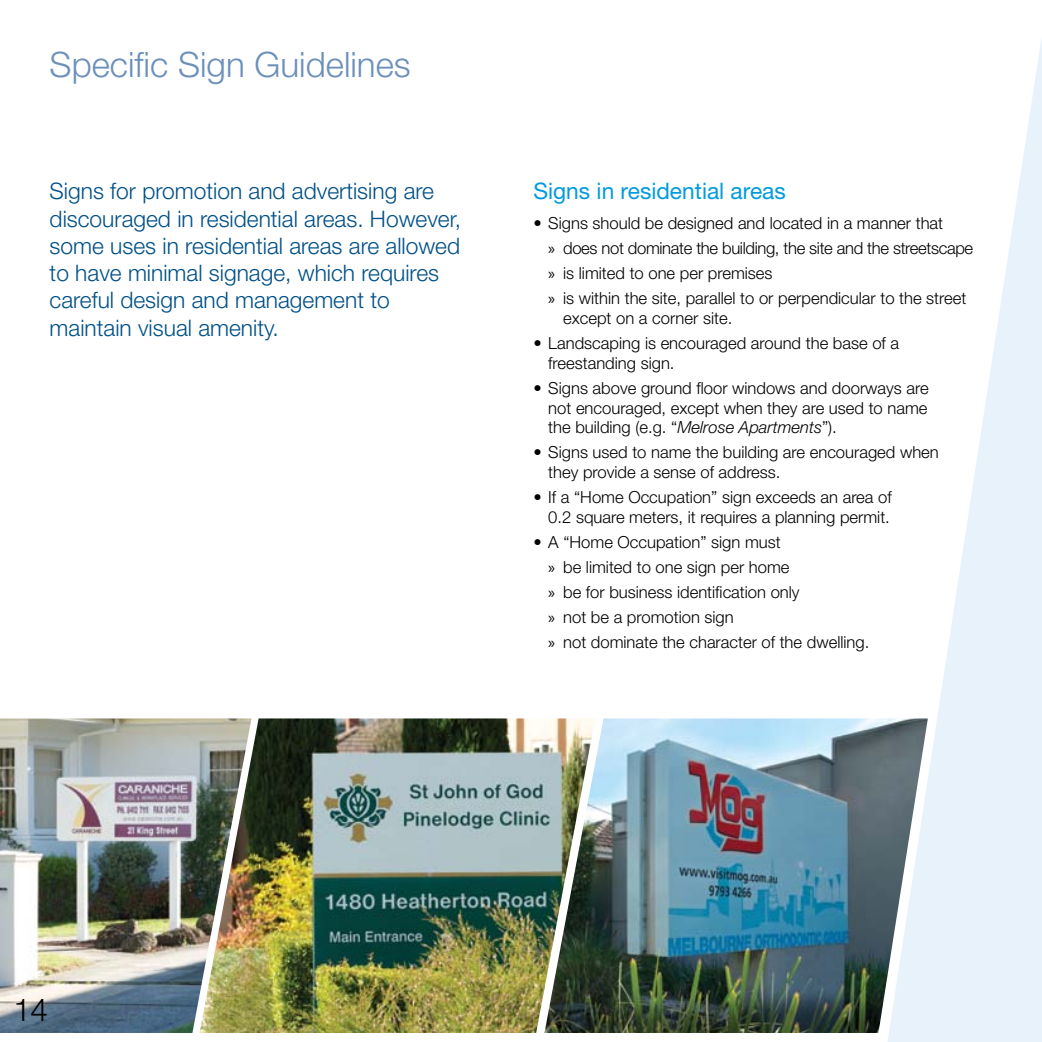
<style>
.page{position:relative;width:1042px;height:1042px;background:#fff}
.page>*{position:absolute;margin:0;border:0;box-sizing:border-box;transform-origin:0 0}
.t1{font:300 35px "Helvetica Neue";color:#6c90ba}
.t2{font:300 31.32px "Helvetica Neue";color:#000}
.t3{font:300 22.75px/27.3px "Helvetica Neue";color:#005087}
.t4{font:22.75px "Helvetica Neue";color:#009bdf}
.t5{font:300 16.62px/24.8px "Helvetica Neue";color:#000}
.s1{font-family:"Myriad Pro";font-weight:400}
.s2{font-style:italic}
</style>
<div class="page">
<svg style="left:887px;top:37px;width:155px;height:1005px"></svg>
<img style="left:595px;top:718px;width:333px;height:315px">
<img style="left:0;top:718px;width:199px;height:315px">
<img style="left:199px;top:718px;width:396px;height:315px">
<h1 class="t1" style="left:50px;top:43px;width:363px">Specific Sign Guidelines</h1>
<h3 class="t3" style="left:50px;top:177px;width:413px">Signs for promotion and advertising are discouraged in residential areas. However, some uses in residential areas are allowed to have minimal signage, which requires careful design and management to maintain visual amenity.</h3>
<h3 class="t4" style="left:533px;top:178px;width:254px">Signs in residential areas</h3>
<p class="t5" style="left:548px;top:210px;width:426px;text-indent:-15px">• Signs should be designed and located in a manner that<br><span class="s1">»</span> does not dominate the building, the site and the streetscape <span class="s1">»</span> is limited to one per premises<br><span class="s1">»</span> is within the site, parallel to or perpendicular to the street</p>
<p class="t5" style="left:563px;top:305px;width:171px">except on a corner site.</p>
<p class="t5" style="left:548px;top:332px;width:352px;line-height:19.9px;text-indent:-15px">• Landscaping is encouraged around the base of a freestanding sign.</p>
<p class="t5" style="left:548px;top:377px;width:382px;line-height:19.9px;text-align:justify;text-indent:-15px">• Signs above ground floor windows and doorways are not encouraged, except when they are used to name the building (e.g. “<span class="s2">Melrose Apartments</span>”).</p>
<p class="t5" style="left:548px;top:442px;width:392px;line-height:19.9px;text-indent:-15px">• Signs used to name the building are encouraged when they provide a sense of address.</p>
<p class="t5" style="left:533px;top:487px;width:360px;line-height:19.9px;text-align:right">• If a “Home Occupation” sign exceeds an area of<br>0.2 square meters, it requires a planning permit.</p>
<p class="t5" style="left:548px;top:529px;width:322px;text-indent:-15px">• A “Home Occupation” sign must<br><span class="s1">»</span> be limited to one sign per home<br><span class="s1">»</span> be for business identification only<br><span class="s1">»</span> not be a promotion sign<br><span class="s1">»</span> not dominate the character of the dwelling.</p>
<h2 class="t2" style="left:13px;top:990px;width:36px">14</h2>
</div>
